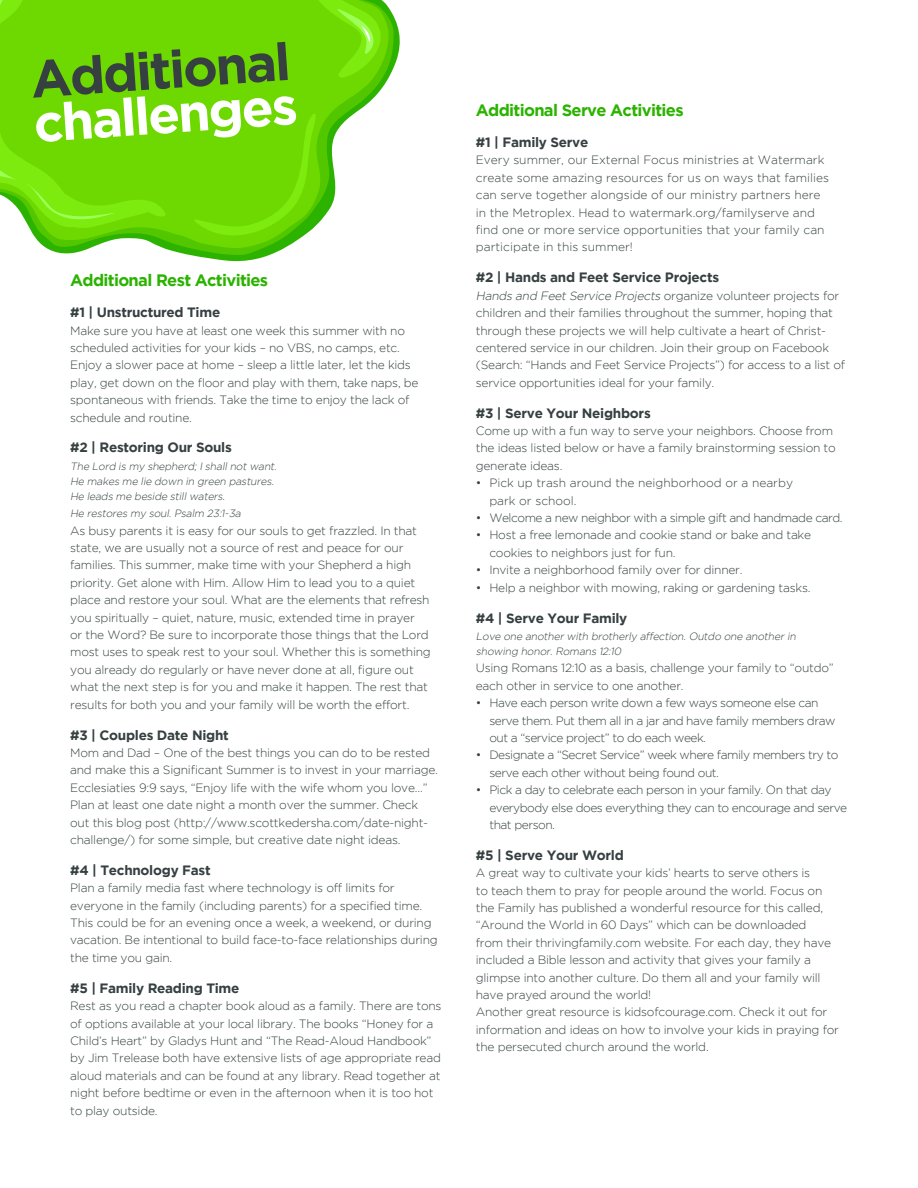
<style>
.page{position:relative;width:918px;height:1188px;background:#fff}
.page>*{position:absolute;margin:0;border:0;box-sizing:border-box;transform-origin:0 0}
.t1{font:700 52.35px "Gotham";color:#364041}
.t2{font:700 52.35px "Gotham";color:#fff}
.t3{font:700 16.5px "Gotham";letter-spacing:-.04em;color:#2bb300}
.t4{font:700 13.5px "Gotham";letter-spacing:-.02em;color:#364041}
.t5{font:300 12px/17.4px "Gotham";letter-spacing:-.02em;color:#364041}
.t6{font:300 12px/17.4px "Gotham";letter-spacing:-.04em;color:#364041}
.t7{font:300 12px/17.4px "Gotham";color:#364041}
.t8{font:italic 300 10.5px/15px "Gotham";color:#364041}
.s1{font-style:italic}
</style>
<div class="page">
<svg style="left:190px;top:19px;width:210px;height:242px"></svg>
<svg style="left:46px;top:13px;width:349px;height:242px"></svg>
<svg style="left:0;top:0;width:390px;height:248px;fill:#6ed900"></svg>
<svg style="left:194px;top:113px;width:122px;height:134px;background:#6fd905"></svg>
<svg style="left:0;top:0;width:45px;height:78px;background:#6fda01"></svg>
<svg style="left:0;top:99px;width:166px;height:130px;background:#74dd0b"></svg>
<svg style="left:309px;top:0;width:83px;height:78px;background:#71dc0b"></svg>
<h1 class="t1" style="left:29px;top:49px;width:262px;rotate:-4deg">Additional</h1>
<h1 class="t2" style="left:32px;top:94px;width:266px;rotate:-4deg">challenges</h1>
<h2 class="t3" style="left:70px;top:271px;width:200px">Additional Rest Activities</h2>
<p class="t4" style="left:70px;top:305px;width:152px">#1 | Unstructured Time</p>
<p class="t5" style="left:70px;top:321px;width:350px">Make sure you have at least one week this summer with no scheduled activities for your kids – no VBS, no camps, etc.<br>Enjoy a slower pace at home – sleep a little later, let the kids play, get down on the floor and play with them, take naps, be spontaneous with friends. Take the time to enjoy the lack of schedule and routine.</p>
<p class="t4" style="left:70px;top:440px;width:163px">#2 | Restoring Our Souls</p>
<p class="t8" style="left:70px;top:459px;width:210px">The Lord is my shepherd; I shall not want.<br>He makes me lie down in green pastures.<br>He leads me beside still waters.</p>
<p class="t8" style="left:70px;top:506px;width:174px">He restores my soul. Psalm 23:1-3a</p>
<p class="t5" style="left:70px;top:522px;width:362px">As busy parents it is easy for our souls to get frazzled. In that state, we are usually not a source of rest and peace for our families. This summer, make time with your Shepherd a high priority. Get alone with Him. Allow Him to lead you to a quiet place and restore your soul. What are the elements that refresh you spiritually – quiet, nature, music, extended time in prayer<br>or the Word? Be sure to incorporate those things that the Lord most uses to speak rest to your soul. Whether this is something you already do regularly or have never done at all, figure out what the next step is for you and make it happen. The rest that results for both you and your family will be worth the effort.</p>
<p class="t4" style="left:70px;top:727px;width:160px">#3 | Couples Date Night</p>
<p class="t5" style="left:70px;top:744px;width:369px">Mom and Dad – One of the best things you can do to be rested and make this a Significant Summer is to invest in your marriage.<br>Ecclesiaties 9:9 says, “Enjoy life with the wife whom you love…” Plan at least one date night a month over the summer. Check out this blog post (http://www.scottkedersha.com/date-night&shy;challenge/) for some simple, but creative date night ideas.</p>
<p class="t4" style="left:70px;top:862px;width:142px">#4 | Technology Fast</p>
<p class="t5" style="left:70px;top:879px;width:369px">Plan a family media fast where technology is off limits for everyone in the family (including parents) for a specified time.<br>This could be for an evening once a week, a weekend, or during vacation. Be intentional to build face-to-face relationships during the time you gain.</p>
<p class="t4" style="left:70px;top:980px;width:171px">#5 | Family Reading Time</p>
<p class="t5" style="left:70px;top:997px;width:373px">Rest as you read a chapter book aloud as a family. There are tons of options available at your local library. The books “Honey for a Child’s Heart” by Gladys Hunt and “The Read-Aloud Handbook” by Jim Trelease both have extensive lists of age appropriate read aloud materials and can be found at any library. Read together at night before bedtime or even in the afternoon when it is too hot to play outside.</p>
<h2 class="t3" style="left:476px;top:101px;width:209px">Additional Serve Activities</h2>
<p class="t4" style="left:476px;top:134px;width:114px">#1 | Family Serve</p>
<p class="t7" style="left:476px;top:151px;width:355px">Every summer, our External Focus ministries at Watermark create some amazing resources for us on ways that families can serve together alongside of our ministry partners here in the Metroplex. Head to watermark.org/familyserve and find one or more service opportunities that your family can participate in this summer!</p>
<p class="t4" style="left:476px;top:270px;width:245px">#2 | Hands and Feet Service Projects</p>
<p class="t5" style="left:476px;top:287px;width:371px"><span class="s1">Hands and Feet Service Projects</span> organize volunteer projects for children and their families throughout the summer, hoping that through these projects we will help cultivate a heart of Christ&shy;centered service in our children. Join their group on Facebook (Search: “Hands and Feet Service Projects”) for access to a list of service opportunities ideal for your family.</p>
<p class="t4" style="left:476px;top:405px;width:176px">#3 | Serve Your Neighbors</p>
<p class="t5" style="left:476px;top:422px;width:361px">Come up with a fun way to serve your neighbors. Choose from the ideas listed below or have a family brainstorming session to generate ideas.</p>
<p class="t7" style="left:489px;top:474px;width:305px;text-indent:-14px">• Pick up trash around the neighborhood or a nearby park or school.</p>
<p class="t6" style="left:476px;top:509px;width:368px">• Welcome a new neighbor with a simple gift and handmade card.</p>
<p class="t5" style="left:489px;top:526px;width:323px;text-indent:-14px">• Host a free lemonade and cookie stand or bake and take cookies to neighbors just for fun.</p>
<p class="t5" style="left:476px;top:561px;width:268px">• Invite a neighborhood family over for dinner.</p>
<p class="t5" style="left:476px;top:579px;width:336px">• Help a neighbor with mowing, raking or gardening tasks.</p>
<p class="t4" style="left:476px;top:610px;width:153px">#4 | Serve Your Family</p>
<p class="t8" style="left:476px;top:629px;width:323px">Love one another with brotherly affection. Outdo one another in showing honor. Romans 12:10</p>
<p class="t5" style="left:476px;top:659px;width:359px">Using Romans 12:10 as a basis, challenge your family to “outdo” each other in service to one another.</p>
<p class="t6" style="left:489px;top:694px;width:348px;text-indent:-14px">• Have each person write down a few ways someone else can serve them. Put them all in a jar and have family members draw out a “service project” to do each week.</p>
<p class="t6" style="left:489px;top:746px;width:351px;text-indent:-14px">• Designate a “Secret Service” week where family members try to serve each other without being found out.</p>
<p class="t6" style="left:489px;top:781px;width:359px;text-indent:-14px">• Pick a day to celebrate each person in your family. On that day everybody else does everything they can to encourage and serve that person.</p>
<p class="t4" style="left:476px;top:847px;width:150px">#5 | Serve Your World</p>
<p class="t5" style="left:476px;top:864px;width:365px">A great way to cultivate your kids’ hearts to serve others is<br>to teach them to pray for people around the world. Focus on the Family has published a wonderful resource for this called, “Around the World in 60 Days” which can be downloaded<br>from their thrivingfamily.com website. For each day, they have included a Bible lesson and activity that gives your family a glimpse into another culture. Do them all and your family will have prayed around the world!<br>Another great resource is kidsofcourage.com. Check it out for information and ideas on how to involve your kids in praying for the persecuted church around the world.</p>
</div>
